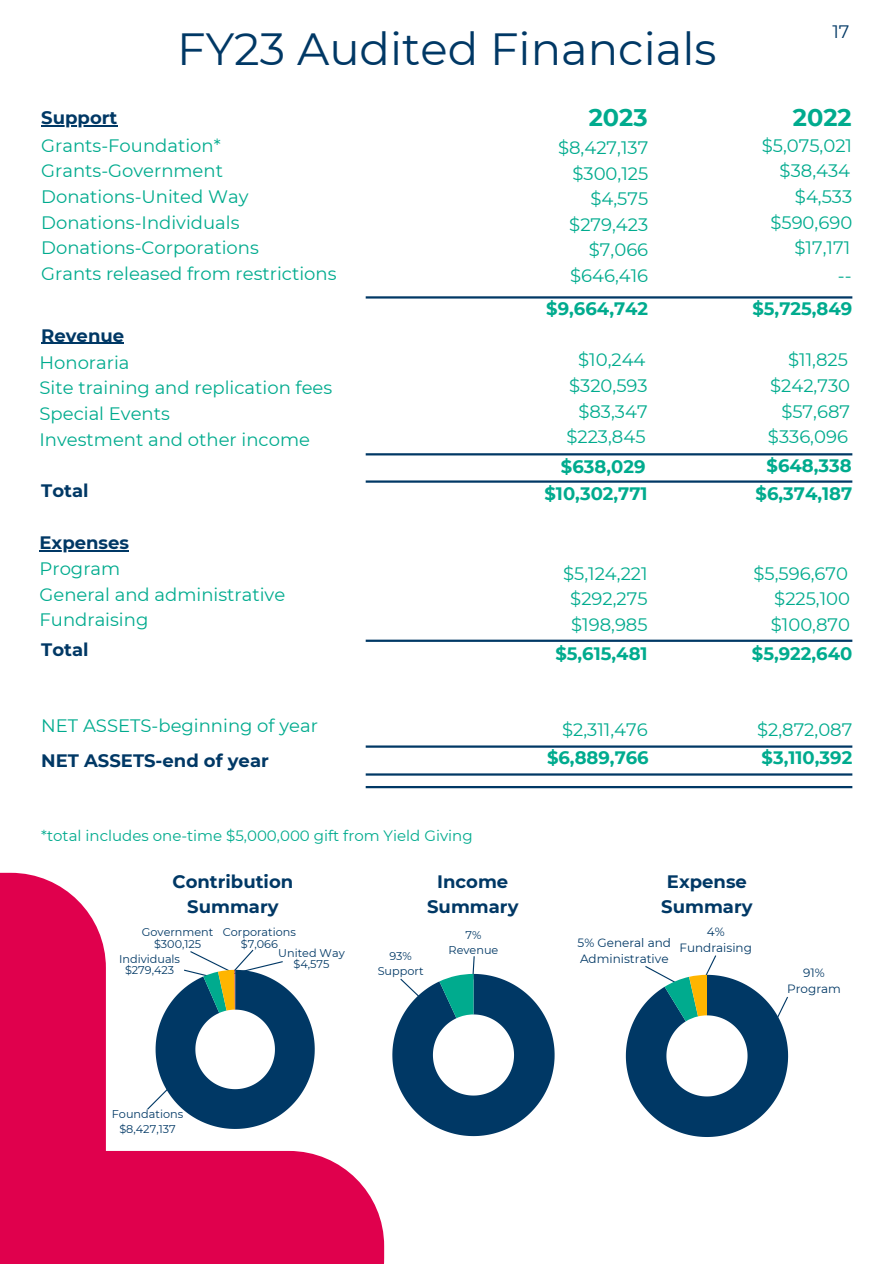
<style>
.page{position:relative;width:894px;height:1264px;background:#fff}
.page>*{position:absolute;margin:0;border:0;box-sizing:border-box;transform-origin:0 0}
.t1{font:45px "Montserrat";color:#003865}
.t2{font:700 24px "Montserrat";color:#00ab8e}
.t3{font:18px "Montserrat";color:#00ab8e}
.t4{font:700 18px "Montserrat";color:#00ab8e}
.t5{font:700 18px/24.8px "Montserrat";color:#003865;text-align:center}
.t6{font:18px "Montserrat";color:#003865}
.t7{font:15px "Montserrat";color:#00ab8e}
.t8{font:12px "Montserrat";color:#003865}
.t9{font:11.25px "Montserrat";color:#003865}
</style>
<div class="page">
<svg style="left:0;top:872px;width:384px;height:391px;fill:#e0004d"></svg>
<hr style="left:365px;top:453px;width:487px;height:2px;background:#003865">
<hr style="left:365px;top:480px;width:487px;height:2px;background:#003865">
<hr style="left:41px;top:125px;width:76px;height:1px;background:#003865">
<hr style="left:41px;top:342px;width:83px;height:2px;background:#003865">
<hr style="left:365px;top:639px;width:487px;height:3px;background:#003865">
<hr style="left:365px;top:745px;width:487px;height:2px;background:#003865">
<hr style="left:365px;top:773px;width:487px;height:2px;background:#003865">
<hr style="left:365px;top:786px;width:487px;height:2px;background:#003865">
<hr style="left:365px;top:296px;width:487px;height:2px;background:#003865">
<hr style="left:39px;top:550px;width:90px;height:1px;background:#003865">
<svg style="left:625px;top:955px;width:163px;height:181px"></svg>
<svg style="left:392px;top:956px;width:162px;height:180px"></svg>
<svg style="left:146px;top:948px;width:168px;height:180px"></svg>
<p class="t1" style="left:177px;top:21px;width:540px">FY23 Audited Financials</p>
<p class="t6" style="left:832px;top:21px;width:19px">17</p>
<h4 class="t5" style="left:41px;top:105px;width:78px">Support</h4>
<h4 class="t2" style="left:588px;top:103px;width:60px">2023</h4>
<h3 class="t2" style="left:792px;top:103px;width:60px">2022</h3>
<h4 class="t3" style="left:41px;top:135px;width:181px">Grants-Foundation*</h4>
<h4 class="t3" style="left:41px;top:160px;width:183px">Grants-Government</h4>
<h4 class="t3" style="left:41px;top:185px;width:209px">Donations-United Way</h4>
<h4 class="t3" style="left:41px;top:211px;width:200px">Donations-Individuals</h4>
<h3 class="t3" style="left:41px;top:237px;width:219px">Donations-Corporations</h3>
<h4 class="t3" style="left:41px;top:262px;width:297px">Grants released from restrictions</h4>
<h4 class="t3" style="left:558px;top:137px;width:92px">$8,427,137</h4>
<h4 class="t3" style="left:572px;top:162px;width:77px">$300,125</h4>
<h4 class="t3" style="left:569px;top:213px;width:80px">$279,423</h4>
<h4 class="t3" style="left:588px;top:239px;width:61px">$7,066</h4>
<h4 class="t3" style="left:570px;top:265px;width:80px">$646,416</h4>
<h4 class="t3" style="left:590px;top:188px;width:59px">$4,575</h4>
<h4 class="t3" style="left:761px;top:135px;width:92px">$5,075,021</h4>
<h4 class="t3" style="left:779px;top:160px;width:72px">$38,434</h4>
<h3 class="t3" style="left:794px;top:185px;width:59px">$4,533</h3>
<h3 class="t3" style="left:770px;top:211px;width:83px">$590,690</h3>
<h5 class="t3" style="left:794px;top:237px;width:57px">$17,171</h5>
<p class="t3" style="left:837px;top:265px;width:15px">--</p>
<h4 class="t4" style="left:546px;top:297px;width:103px">$9,664,742</h4>
<h3 class="t4" style="left:752px;top:297px;width:101px">$5,725,849</h3>
<h4 class="t5" style="left:41px;top:323px;width:84px">Revenue</h4>
<h3 class="t3" style="left:39px;top:351px;width:91px">Honoraria</h3>
<h3 class="t3" style="left:39px;top:377px;width:294px">Site training and replication fees</h3>
<h4 class="t3" style="left:39px;top:402px;width:132px">Special Events</h4>
<h4 class="t3" style="left:39px;top:428px;width:272px">Investment and other income</h4>
<h3 class="t5" style="left:41px;top:478px;width:49px">Total</h3>
<h4 class="t3" style="left:578px;top:349px;width:69px">$10,244</h4>
<h4 class="t3" style="left:569px;top:374px;width:80px">$320,593</h4>
<h4 class="t3" style="left:578px;top:400px;width:71px">$83,347</h4>
<h3 class="t3" style="left:566px;top:426px;width:81px">$223,845</h3>
<h4 class="t4" style="left:544px;top:482px;width:105px">$10,302,771</h4>
<h4 class="t4" style="left:561px;top:455px;width:86px">$638,029</h4>
<h4 class="t3" style="left:788px;top:349px;width:61px">$11,825</h4>
<h4 class="t3" style="left:770px;top:374px;width:81px">$242,730</h4>
<h3 class="t3" style="left:781px;top:400px;width:70px">$57,687</h3>
<h4 class="t3" style="left:767px;top:426px;width:81px">$336,096</h4>
<h4 class="t4" style="left:766px;top:455px;width:87px">$648,338</h4>
<h4 class="t4" style="left:755px;top:482px;width:98px">$6,374,187</h4>
<p class="t5" style="left:39px;top:530px;width:91px">Expenses</p>
<p class="t3" style="left:39px;top:557px;width:82px">Program</p>
<h3 class="t3" style="left:39px;top:583px;width:247px">General and administrative</h3>
<h3 class="t3" style="left:39px;top:609px;width:110px">Fundraising</h3>
<h4 class="t3" style="left:563px;top:562px;width:86px">$5,124,221</h4>
<h4 class="t3" style="left:570px;top:588px;width:79px">$292,275</h4>
<h3 class="t3" style="left:571px;top:613px;width:78px">$198,985</h3>
<h4 class="t3" style="left:753px;top:562px;width:96px">$5,596,670</h4>
<h4 class="t3" style="left:774px;top:588px;width:77px">$225,100</h4>
<h3 class="t3" style="left:770px;top:613px;width:81px">$100,870</h3>
<p class="t5" style="left:41px;top:637px;width:49px">Total</p>
<h3 class="t4" style="left:555px;top:642px;width:94px">$5,615,481</h3>
<h4 class="t4" style="left:751px;top:642px;width:102px">$5,922,640</h4>
<p class="t3" style="left:41px;top:714px;width:278px">NET ASSETS-beginning of year</p>
<h4 class="t3" style="left:562px;top:718px;width:87px">$2,311,476</h4>
<h3 class="t3" style="left:756px;top:718px;width:97px">$2,872,087</h3>
<p class="t5" style="left:41px;top:748px;width:229px">NET ASSETS-end of year</p>
<h4 class="t4" style="left:547px;top:746px;width:103px">$6,889,766</h4>
<h1 class="t4" style="left:761px;top:746px;width:92px">$3,110,392</h1>
<p class="t7" style="left:41px;top:826px;width:433px">*total includes one-time $5,000,000 gift from Yield Giving</p>
<h3 class="t5" style="left:172px;top:869px;width:122px">Contribution<br>Summary</h3>
<p class="t5" style="left:427px;top:869px;width:93px">Income<br>Summary</p>
<p class="t5" style="left:661px;top:869px;width:93px">Expense<br>Summary</p>
<h4 class="t9" style="left:142px;top:925px;width:73px">Government</h4>
<h4 class="t9" style="left:154px;top:936px;width:49px">$300,125</h4>
<h4 class="t9" style="left:119px;top:951px;width:62px">Individuals</h4>
<p class="t9" style="left:125px;top:963px;width:51px">$279,423</p>
<h4 class="t9" style="left:223px;top:925px;width:75px">Corporations</h4>
<h4 class="t9" style="left:241px;top:936px;width:38px">$7,066</h4>
<h3 class="t9" style="left:278px;top:946px;width:68px">United Way</h3>
<h2 class="t9" style="left:293px;top:957px;width:37px">$4,575</h2>
<p class="t9" style="left:389px;top:949px;width:24px">93%</p>
<p class="t9" style="left:377px;top:964px;width:47px">Support</p>
<p class="t9" style="left:465px;top:927px;width:17px">7%</p>
<h2 class="t9" style="left:448px;top:942px;width:51px">Revenue</h2>
<p class="t8" style="left:577px;top:935px;width:95px">5% General and</p>
<h3 class="t8" style="left:580px;top:951px;width:90px">Administrative</h3>
<p class="t8" style="left:706px;top:924px;width:19px">4%</p>
<p class="t8" style="left:679px;top:940px;width:74px">Fundraising</p>
<p class="t8" style="left:803px;top:965px;width:23px">91%</p>
<p class="t8" style="left:787px;top:981px;width:55px">Program</p>
<p class="t9" style="left:112px;top:1107px;width:73px">Foundations</p>
<p class="t9" style="left:119px;top:1122px;width:58px">$8,427,137</p>
</div>
